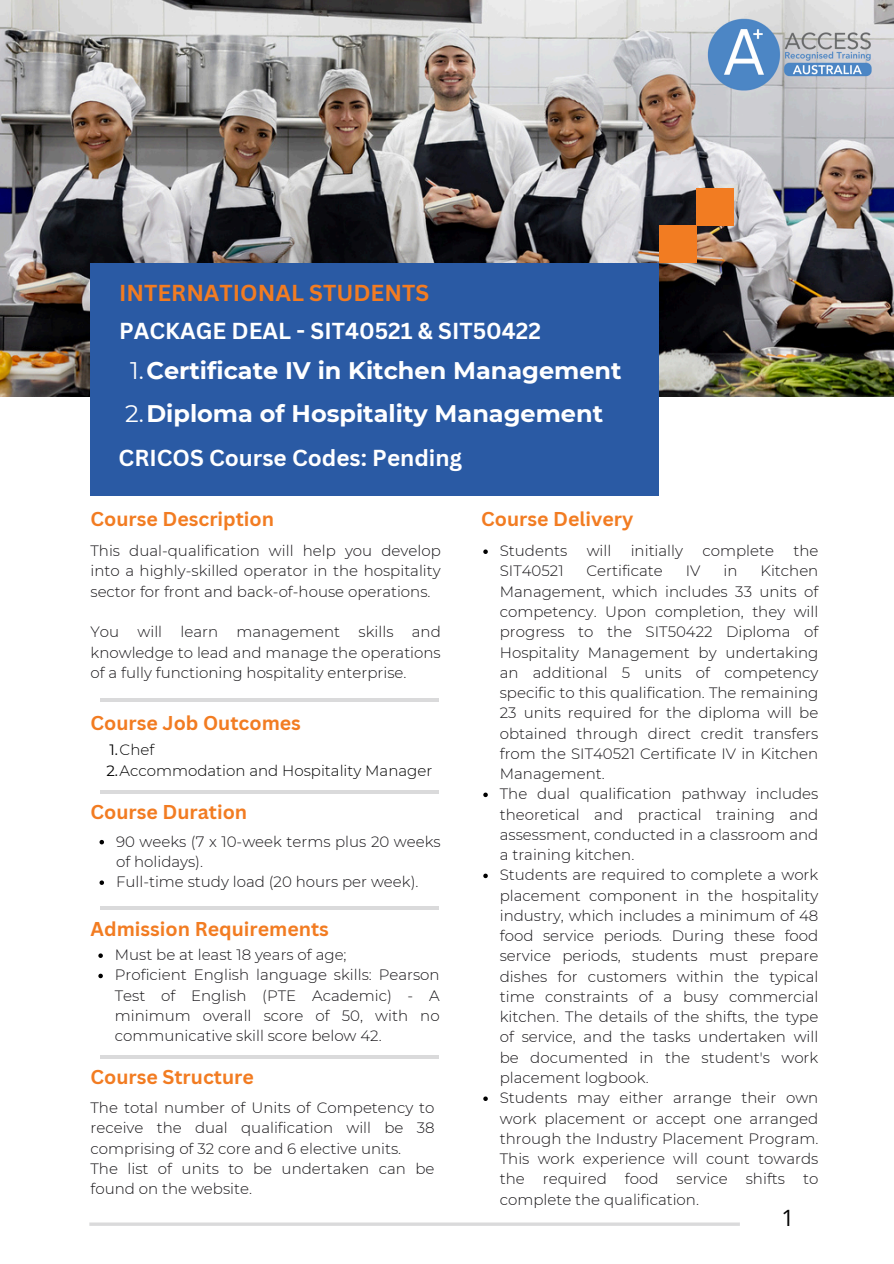
<style>
.page{position:relative;width:894px;height:1264px;background:#fff}
.page>*{position:absolute;margin:0;border:0;box-sizing:border-box;transform-origin:0 0}
.t1{font:700 24px "Montserrat";color:#fff}
.t2{font:700 22.5px "Canva Sans";color:#fff}
.t3{font:700 22.5px "Canva Sans";color:#f27c22}
.t4{font:22.5px "Open Sans";color:#000}
.t5{font:700 19.5px "Canva Sans";color:#f27c22}
.t6{font:300 15px/20.2px "Montserrat";color:#161417;text-align:justify}
.t7{font:300 15px "Montserrat";color:#000}
.s1{font-weight:400}
</style>
<div class="page">
<hr style="left:89px;top:1222px;width:650px;height:3px;background:#dadadb">
<img style="left:0;top:0;width:893px;height:396px">
<div style="left:90px;top:263px;width:569px;height:232px;background:#2a5aa4"></div>
<div style="left:659px;top:225px;width:37px;height:38px;background:#f27c22"></div>
<div style="left:696px;top:188px;width:37px;height:37px;background:#f27c22"></div>
<hr style="left:100px;top:698px;width:338px;height:4px;background:#dadadb">
<hr style="left:100px;top:790px;width:338px;height:3px;background:#dadadb">
<svg style="left:99px;top:840px;width:5px;height:4px"></svg>
<svg style="left:99px;top:880px;width:5px;height:5px"></svg>
<svg style="left:100px;top:906px;width:338px;height:3px"></svg>
<img style="left:700px;top:12px;width:177px;height:87px">
<svg style="left:98px;top:953px;width:5px;height:4px"></svg>
<svg style="left:98px;top:973px;width:5px;height:5px"></svg>
<svg style="left:483px;top:549px;width:4px;height:5px"></svg>
<svg style="left:483px;top:792px;width:4px;height:5px"></svg>
<svg style="left:483px;top:873px;width:4px;height:5px"></svg>
<svg style="left:483px;top:1096px;width:4px;height:4px"></svg>
<hr style="left:100px;top:1055px;width:338px;height:3px;background:#dadadb">
<h4 class="t3" style="left:119px;top:277px;width:311px">INTERNATIONAL STUDENTS</h4>
<p class="t2" style="left:119px;top:315px;width:423px">PACKAGE DEAL - SIT40521 &amp; SIT50422</p>
<h2 class="t1" style="left:130px;top:355px;width:492px"><span class="s1">1.</span>Certificate IV in Kitchen Management</h2>
<h4 class="t1" style="left:125px;top:398px;width:479px"><span class="s1">2.</span>Diploma of Hospitality Management</h4>
<p class="t2" style="left:119px;top:442px;width:345px">CRICOS Course Codes: Pending</p>
<p class="t5" style="left:90px;top:505px;width:185px">Course Description</p>
<h4 class="t6" style="left:90px;top:540px;width:351px">This dual-qualification will help you develop into a highly-skilled operator in the hospitality sector for front and back-of-house operations.</h4>
<p class="t6" style="left:90px;top:621px;width:351px">You will learn management skills and knowledge to lead and manage the operations of a fully functioning hospitality enterprise.</p>
<p class="t5" style="left:90px;top:709px;width:212px">Course Job Outcomes</p>
<p class="t7" style="left:109px;top:740px;width:46px"><span class="s1">1.</span>Chef</p>
<p class="t7" style="left:106px;top:761px;width:327px"><span class="s1">2.</span>Accommodation and Hospitality Manager</p>
<p class="t5" style="left:90px;top:797px;width:158px">Course Duration</p>
<p class="t6" style="left:116px;top:831px;width:326px">90 weeks (7 x 10-week terms plus 20 weeks of holidays).</p>
<p class="t6" style="left:116px;top:871px;width:304px">Full-time study load (20 hours per week).</p>
<p class="t5" style="left:90px;top:914px;width:240px">Admission Requirements</p>
<p class="t6" style="left:115px;top:944px;width:233px">Must be at least 18 years of age;</p>
<p class="t6" style="left:115px;top:964px;width:326px">Proficient English language skills: Pearson Test of English (PTE Academic) - A minimum overall score of 50, with no communicative skill score below 42.</p>
<p class="t5" style="left:90px;top:1063px;width:165px">Course Structure</p>
<h1 class="t6" style="left:90px;top:1097px;width:345px">The total number of Units of Competency to receive the dual qualification will be 38 comprising of 32 core and 6 elective units.</h1>
<h1 class="t6" style="left:90px;top:1158px;width:345px">The list of units to be undertaken can be found on the website.</h1>
<h4 class="t5" style="left:481px;top:505px;width:154px">Course Delivery</h4>
<p class="t6" style="left:499px;top:540px;width:69px">Students</p>
<p class="t6" style="left:586px;top:540px;width:26px">will</p>
<p class="t6" style="left:630px;top:540px;width:54px">initially</p>
<p class="t6" style="left:702px;top:540px;width:73px">complete</p>
<p class="t6" style="left:793px;top:540px;width:27px">the</p>
<p class="t6" style="left:499px;top:561px;width:65px">SIT40521</p>
<p class="t6" style="left:586px;top:561px;width:78px">Certificate</p>
<p class="t6" style="left:685px;top:561px;width:16px">IV</p>
<p class="t6" style="left:723px;top:561px;width:16px">in</p>
<p class="t6" style="left:499px;top:561px;width:320px;text-indent:260px">Kitchen Management, which includes 33 units of competency. Upon completion, they will progress to the SIT50422 Diploma of Hospitality Management by undertaking an additional 5 units of competency specific to this qualification. The remaining 23 units required for the diploma will be obtained through direct credit transfers from the SIT40521 Certificate IV in Kitchen Management.</p>
<p class="t6" style="left:499px;top:783px;width:320px">The dual qualification pathway includes theoretical and practical training and assessment, conducted in a classroom and a training kitchen.</p>
<p class="t6" style="left:499px;top:864px;width:320px">Students are required to complete a work placement component in the hospitality industry, which includes a minimum of 48 food service periods. During these food service periods, students must prepare dishes for customers within the typical time constraints of a busy commercial kitchen. The details of the shifts, the type of service, and the tasks undertaken will be documented in the student's work placement logbook.</p>
<h4 class="t6" style="left:499px;top:1087px;width:320px">Students may either arrange their own work placement or accept one arranged through the Industry Placement Program.<br>This work experience will count towards the required food service shifts to complete the qualification.</h4>
<p class="t4" style="left:781px;top:1202px;width:14px">1</p>
</div>
